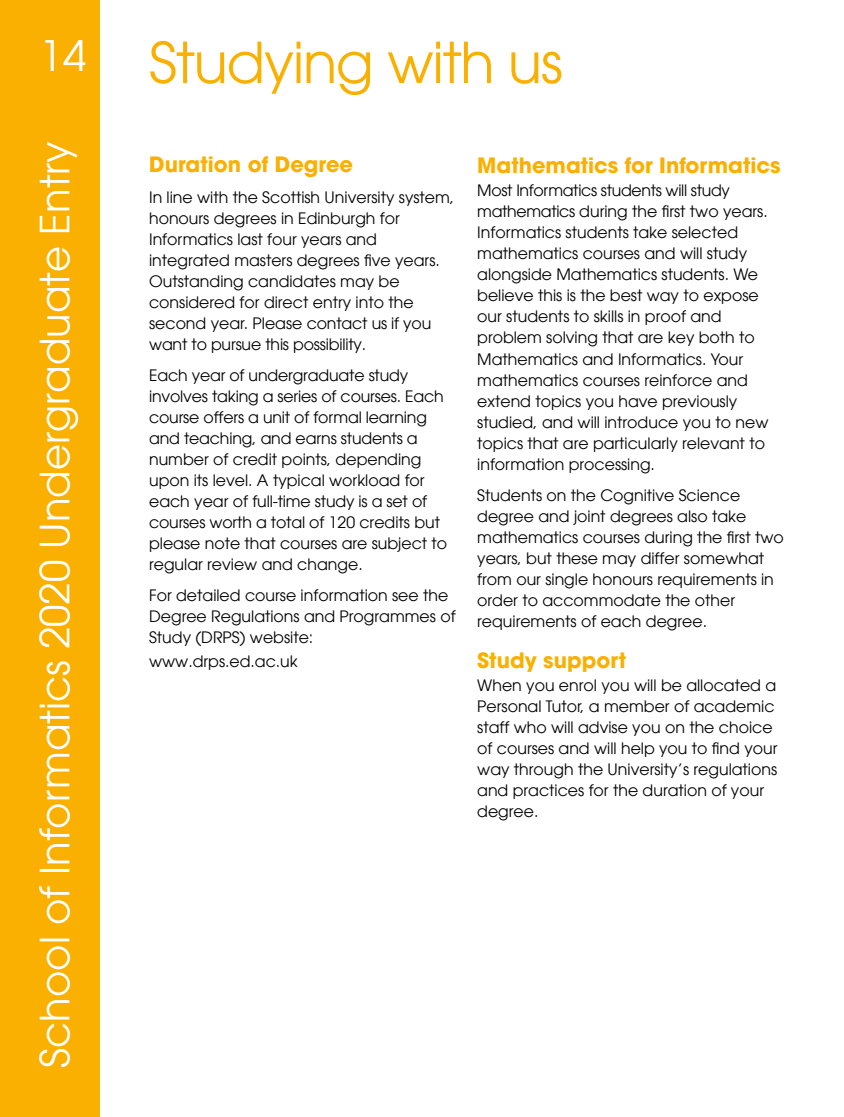
<style>
.page{position:relative;width:844px;height:1117px;background:#fff}
.page>*{position:absolute;margin:0;border:0;box-sizing:border-box;transform-origin:0 0}
.t1{font:56px "Avant Garde LT";letter-spacing:-.02em;color:#f9b000}
.t2{font:42px "Avant Garde LT";color:#fff}
.t3{font:40.25px "Avant Garde LT";color:#fff}
.t4{font:700 21px "Avant Garde LT";color:#f9b000}
.t5{font:15.75px/21px "Avant Garde LT";color:#000}
</style>
<div class="page">
<div style="left:0;top:0;width:99px;height:1116px;background:#f9b000"></div>
<h2 class="t2" style="left:40px;top:31px;width:48px">14</h2>
<h3 class="t3" style="left:31px;top:1067px;width:928px;rotate:-90deg">School of Informatics 2020 Undergraduate Entry</h3>
<h1 class="t1" style="left:149px;top:30px;width:415px">Studying with us</h1>
<h3 class="t4" style="left:149px;top:151px;width:205px">Duration of Degree</h3>
<p class="t5" style="left:149px;top:187px;width:306px">In line with the Scottish University system, honours degrees in Edinburgh for Informatics last four years and integrated masters degrees five years.<br>Outstanding candidates may be considered for direct entry into the second year. Please contact us if you want to pursue this possibility.</p>
<p class="t5" style="left:149px;top:364px;width:299px">Each year of undergraduate study involves taking a series of courses. Each course offers a unit of formal learning and teaching, and earns students a number of credit points, depending upon its level. A typical workload for each year of full-time study is a set of courses worth a total of 120 credits but please note that courses are subject to regular review and change.</p>
<p class="t5" style="left:149px;top:584px;width:308px">For detailed course information see the<br>Degree Regulations and Programmes of<br>Study (DRPS) website:</p>
<p class="t5" style="left:149px;top:650px;width:150px">www.drps.ed.ac.uk</p>
<h3 class="t4" style="left:477px;top:151px;width:305px">Mathematics for Informatics</h3>
<p class="t5" style="left:477px;top:180px;width:293px">Most Informatics students will study mathematics during the first two years.<br>Informatics students take selected mathematics courses and will study alongside Mathematics students. We believe this is the best way to expose our students to skills in proof and problem solving that are key both to Mathematics and Informatics. Your mathematics courses reinforce and extend topics you have previously studied, and will introduce you to new topics that are particularly relevant to information processing.</p>
<p class="t5" style="left:477px;top:484px;width:308px">Students on the Cognitive Science degree and joint degrees also take mathematics courses during the first two years, but these may differ somewhat from our single honours requirements in order to accommodate the other requirements of each degree.</p>
<h3 class="t4" style="left:477px;top:646px;width:150px">Study support</h3>
<p class="t5" style="left:477px;top:674px;width:302px">When you enrol you will be allocated a Personal Tutor, a member of academic staff who will advise you on the choice of courses and will help you to find your way through the University’s regulations and practices for the duration of your degree.</p>
</div>
